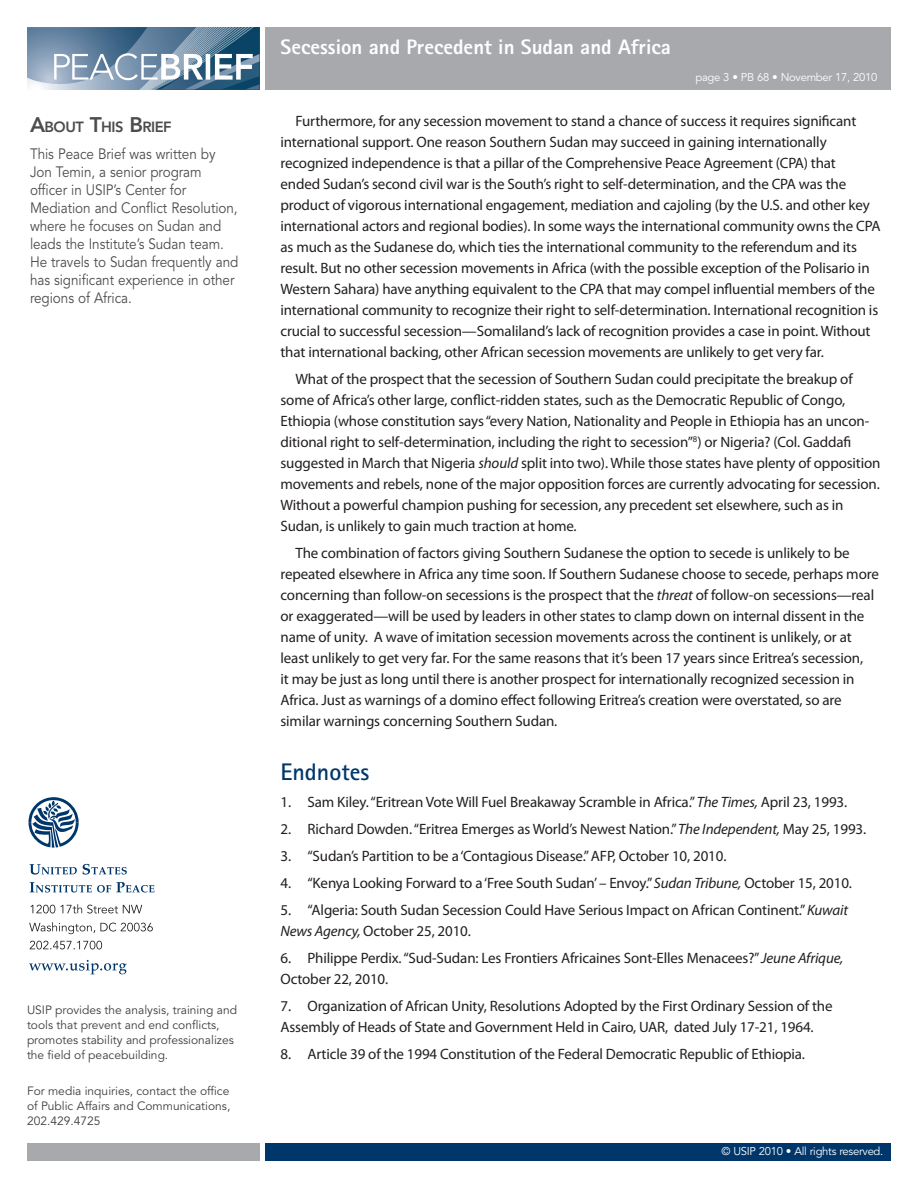
<style>
.page{position:relative;width:918px;height:1188px;background:#fff}
.page>*{position:absolute;margin:0;border:0;box-sizing:border-box;transform-origin:0 0}
.A1_head{font:700 24px "Rotis Sans Serif";color:#00376b}
.t1{font:800 21px "Rotis Sans Serif";color:#fff}
.bodytext_indent{font:15px/21px "Myriad Pro";letter-spacing:-.01em;color:#231f20}
.bodytext{font:15px/21px "Myriad Pro";letter-spacing:-.01em;color:#231f20}
.Board___Members__s{font:15px/18px "Avenir LT Std";letter-spacing:-.005em;color:#4b4c4d;scale:.9 1}
.Left_author_Name{font:800 14.7px "Avenir LT Std";letter-spacing:-.035em;color:#4b4c4d}
.info_blurb{font:12px/15px "Avenir LT Std";color:#3e3e3f}
.t2{font:11.25px "Avenir LT Std";letter-spacing:-.025em;color:#fff}
.s1{font-size:21px}
.s2{font-style:italic}
</style>
<div class="page">
<div style="left:265px;top:1143px;width:626px;height:18px;background:#00376b"></div>
<div style="left:27px;top:1143px;width:233px;height:18px;background:#a8a9ad"></div>
<div style="left:265px;top:27px;width:626px;height:63px;background:#a8a9ad"></div>
<svg style="left:27px;top:27px;width:233px;height:63px;background:#7894ac"></svg>
<svg style="left:29px;top:960px;width:98px;height:14px"></svg>
<svg style="left:30px;top:941px;width:72px;height:8px"></svg>
<svg style="left:29px;top:922px;width:124px;height:12px"></svg>
<svg style="left:30px;top:904px;width:112px;height:10px"></svg>
<svg style="left:30px;top:882px;width:124px;height:11px"></svg>
<svg style="left:30px;top:864px;width:97px;height:11px"></svg>
<svg style="left:28px;top:797px;width:51px;height:51px"></svg>
<p class="Left_author_Name" style="left:30px;top:118px;width:143px"><span class="s1">A</span>BOUT <span class="s1">T</span>HIS <span class="s1">B</span> RIEF</p>
<p class="Board___Members__s" style="left:30px;top:145px;width:233px">This Peace Brief was written by<br>Jon Temin, a senior program officer in USIP’s Center for<br>Mediation and Conflict Resolution, where he focuses on Sudan and leads the Institute’s Sudan team.<br>He travels to Sudan frequently and has significant experience in other regions of Africa.</p>
<p class="info_blurb" style="left:27px;top:1003px;width:212px">USIP provides the analysis, training and tools that prevent and end conflicts, promotes stability and professionalizes the field of peacebuilding.</p>
<p class="info_blurb" style="left:27px;top:1084px;width:205px;text-align:justify">For media inquiries, contact the office of Public Affairs and Communications, 202.429.4725</p>
<h2 class="t1" style="left:280px;top:34px;width:392px">Secession and Precedent in Sudan and Africa</h2>
<p class="t2" style="left:695px;top:71px;width:183px">page 3 • PB 68 • November 17, 2010</p>
<p class="bodytext_indent" style="left:280px;top:110px;width:602px;text-indent:15px">Furthermore, for any secession movement to stand a chance of success it requires significant international support. One reason Southern Sudan may succeed in gaining internationally recognized independence is that a pillar of the Comprehensive Peace Agreement (CPA) that<br>ended Sudan’s second civil war is the South’s right to self-determination, and the CPA was the product of vigorous international engagement, mediation and cajoling (by the U.S. and other key international actors and regional bodies). In some ways the international community owns the CPA as much as the Sudanese do, which ties the international community to the referendum and its result. But no other secession movements in Africa (with the possible exception of the Polisario in Western Sahara) have anything equivalent to the CPA that may compel influential members of the international community to recognize their right to self-determination. International recognition is crucial to successful secession—Somaliland’s lack of recognition provides a case in point. Without that international backing, other African secession movements are unlikely to get very far.</p>
<p class="bodytext_indent" style="left:280px;top:368px;width:602px;text-indent:15px">What of the prospect that the secession of Southern Sudan could precipitate the breakup of some of Africa’s other large, conflict-ridden states, such as the Democratic Republic of Congo, Ethiopia (whose constitution says “every Nation, Nationality and People in Ethiopia has an uncon&shy;ditional right to self-determination, including the right to secession”<sup>8</sup>) or Nigeria? (Col. Gaddafi suggested in March that Nigeria <span class="s2">should</span> split into two). While those states have plenty of opposition movements and rebels, none of the major opposition forces are currently advocating for secession.<br>Without a powerful champion pushing for secession, any precedent set elsewhere, such as in Sudan, is unlikely to gain much traction at home.</p>
<p class="bodytext_indent" style="left:280px;top:542px;width:600px;text-indent:15px">The combination of factors giving Southern Sudanese the option to secede is unlikely to be repeated elsewhere in Africa any time soon. If Southern Sudanese choose to secede, perhaps more concerning than follow-on secessions is the prospect that the <span class="s2">threat</span> of follow-on secessions—real or exaggerated—will be used by leaders in other states to clamp down on internal dissent in the name of unity. A wave of imitation secession movements across the continent is unlikely, or at least unlikely to get very far. For the same reasons that it’s been 17 years since Eritrea’s secession,<br>it may be just as long until there is another prospect for internationally recognized secession in Africa. Just as warnings of a domino effect following Eritrea’s creation were overstated, so are similar warnings concerning Southern Sudan.</p>
<p class="A1_head" style="left:280px;top:757px;width:90px">Endnotes</p>
<p class="bodytext" style="left:280px;top:791px;width:568px">1. Sam Kiley. “Eritrean Vote Will Fuel Breakaway Scramble in Africa.” <span class="s2">The Times,</span> April 23, 1993.</p>
<p class="bodytext" style="left:280px;top:818px;width:587px">2. Richard Dowden. “Eritrea Emerges as World’s Newest Nation.” <span class="s2">The Independent,</span> May 25, 1993.</p>
<p class="bodytext" style="left:280px;top:845px;width:447px">3. “Sudan’s Partition to be a ‘Contagious Disease.” AFP, October 10, 2010.</p>
<p class="bodytext" style="left:280px;top:872px;width:573px">4. “Kenya Looking Forward to a ‘Free South Sudan’ – Envoy.” <span class="s2">Sudan Tribune,</span> October 15, 2010.</p>
<p class="bodytext" style="left:280px;top:899px;width:569px">5. “Algeria: South Sudan Secession Could Have Serious Impact on African Continent.” <span class="s2">Kuwait<br>News Agency,</span> October 25, 2010.</p>
<p class="bodytext" style="left:280px;top:947px;width:564px">6. Philippe Perdix. “Sud-Sudan: Les Frontiers Africaines Sont-Elles Menacees?” <span class="s2">Jeune Afrique,<br></span>October 22, 2010.</p>
<p class="bodytext" style="left:280px;top:995px;width:554px">7. Organization of African Unity, Resolutions Adopted by the First Ordinary Session of the<br>Assembly of Heads of State and Government Held in Cairo, UAR, dated July 17-21, 1964.</p>
<p class="bodytext" style="left:280px;top:1043px;width:526px">8. Article 39 of the 1994 Constitution of the Federal Democratic Republic of Ethiopia.</p>
<p class="t2" style="left:722px;top:1145px;width:163px">© USIP 2010 • All rights reserved.</p>
</div>
